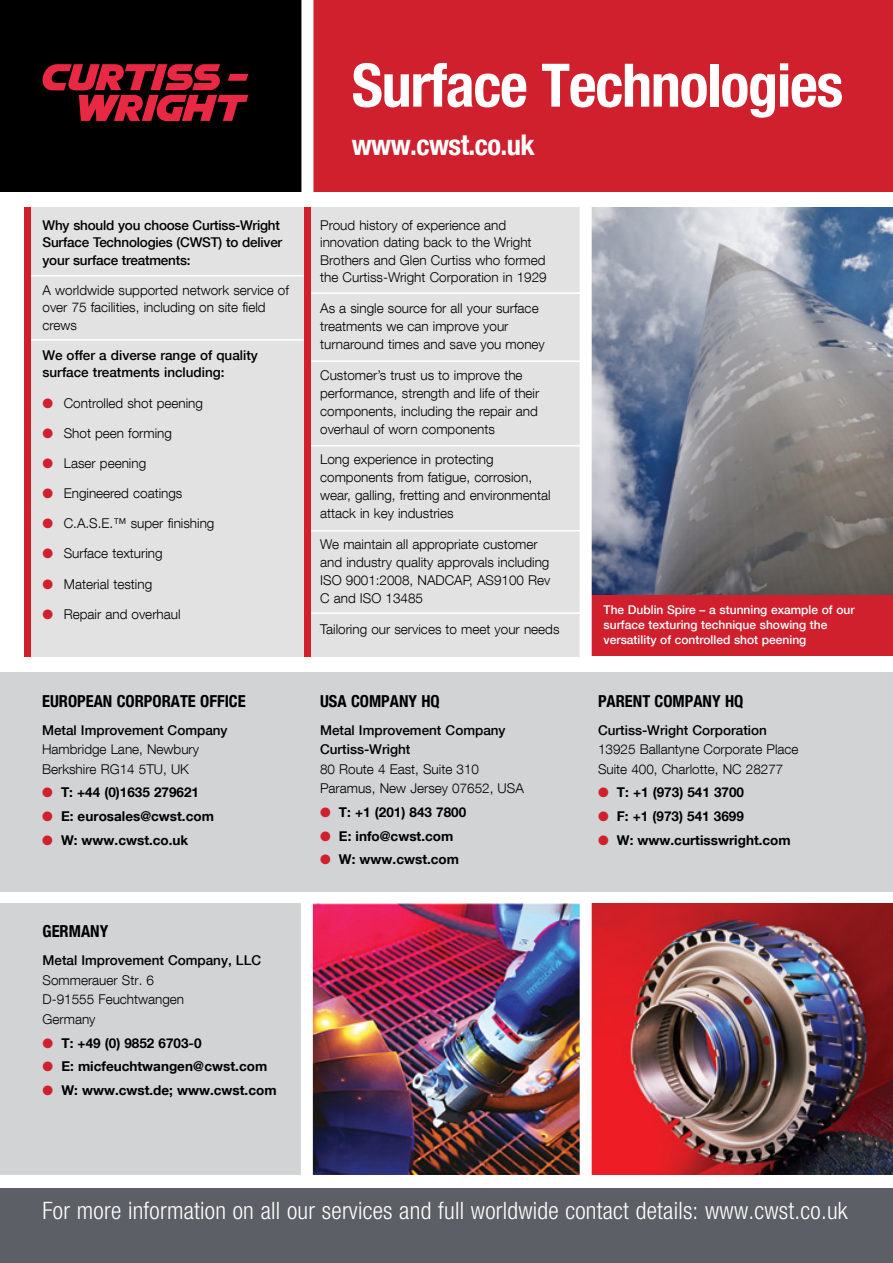
<style>
.page{position:relative;width:893px;height:1263px;background:#fff}
.page>*{position:absolute;margin:0;border:0;box-sizing:border-box;transform-origin:0 0}
.t1{font:700 condensed 60px "Helvetica Neue LT Com";letter-spacing:-.02em;color:#fff}
.t2{font:700 condensed 28.5px "Helvetica Neue LT Com";letter-spacing:-.02em;color:#fff}
.t3{font:300 condensed 24px "Helvetica Neue LT Com";letter-spacing:.01em;color:#fff}
.t4{font:700 condensed 16.5px "Helvetica Neue LT Com";color:#000}
.t5{font:300 13.5px/18px "Helvetica Neue LT Com";color:#000}
.t6{font:500 13.5px/17.4px "Helvetica Neue LT Com";color:#000}
.t7{font:700 13.5px "Helvetica Neue LT Com";color:#000}
.t8{font:500 12px/15px "Helvetica Neue LT Com";color:#fff}
.s1{color:#d0202e}
</style>
<div class="page">
<div style="left:0;top:903px;width:307px;height:271px;background:#d1d3d4"></div>
<img style="left:313px;top:903px;width:580px;height:271px">
<div style="left:0;top:1188px;width:893px;height:75px;background:#5c5f65"></div>
<img style="left:592px;top:207px;width:301px;height:388px">
<div style="left:0;top:672px;width:893px;height:219px;background:#d1d3d4"></div>
<div style="left:313px;top:0;width:580px;height:191px;background:#d0202e"></div>
<div style="left:0;top:0;width:307px;height:191px;background:#000"></div>
<svg style="left:43px;top:64px;width:205px;height:57px"></svg>
<div style="left:301px;top:0;width:12px;height:192px;background:#fff"></div>
<div style="left:301px;top:894px;width:12px;height:289px;background:#fff"></div>
<div style="left:580px;top:894px;width:12px;height:289px;background:#fff"></div>
<div style="left:25px;top:207px;width:561px;height:449px;background:#e2e2e3"></div>
<div style="left:586px;top:595px;width:307px;height:61px;background:#d0202e"></div>
<hr style="left:27px;top:275px;width:282px;height:1px;background:#fff">
<hr style="left:306px;top:292px;width:283px;height:2px;background:#fff">
<hr style="left:306px;top:360px;width:283px;height:2px;background:#fff">
<hr style="left:306px;top:445px;width:283px;height:1px;background:#fff">
<hr style="left:306px;top:530px;width:283px;height:1px;background:#fff">
<hr style="left:306px;top:612px;width:283px;height:2px;background:#fff">
<hr style="left:27px;top:339px;width:282px;height:2px;background:#fff">
<div style="left:24px;top:207px;width:7px;height:449px;background:#d0202e"></div>
<div style="left:304px;top:207px;width:6px;height:449px;background:#d0202e"></div>
<div style="left:580px;top:197px;width:12px;height:468px;background:#fff"></div>
<h1 class="t1" style="left:352px;top:49px;width:493px">Surface Technologies</h1>
<h2 class="t2" style="left:352px;top:128px;width:185px">www.cwst.co.uk</h2>
<p class="t6" style="left:43px;top:216px;width:241px">Why should you choose Curtiss-Wright<br>Surface Technologies (CWST) to deliver your surface treatments:</p>
<p class="t5" style="left:43px;top:281px;width:248px;line-height:17.4px">A worldwide supported network service of over 75 facilities, including on site field crews</p>
<p class="t6" style="left:43px;top:346px;width:217px">We offer a diverse range of quality surface treatments including:</p>
<p class="t5" style="left:43px;top:393px;width:162px"><span class="s1">●</span> Controlled shot peening</p>
<p class="t5" style="left:43px;top:424px;width:131px"><span class="s1">●</span> Shot peen forming</p>
<p class="t5" style="left:43px;top:454px;width:105px"><span class="s1">●</span> Laser peening</p>
<p class="t5" style="left:43px;top:484px;width:141px"><span class="s1">●</span> Engineered coatings</p>
<p class="t5" style="left:43px;top:514px;width:173px"><span class="s1">●</span> C.A.S.E.™ super finishing</p>
<p class="t5" style="left:43px;top:544px;width:122px"><span class="s1">●</span> Surface texturing</p>
<p class="t5" style="left:43px;top:574px;width:111px"><span class="s1">●</span> Material testing</p>
<p class="t5" style="left:43px;top:605px;width:140px"><span class="s1">●</span> Repair and overhaul</p>
<p class="t8" style="left:604px;top:602px;width:252px">The Dublin Spire – a stunning example of our surface texturing technique showing the versatility of controlled shot peening</p>
<p class="t5" style="left:320px;top:216px;width:228px;line-height:17.4px">Proud history of experience and innovation dating back to the Wright Brothers and Glen Curtiss who formed the Curtiss-Wright Corporation in 1929</p>
<p class="t5" style="left:320px;top:299px;width:226px">As a single source for all your surface treatments we can improve your turnaround times and save you money</p>
<p class="t5" style="left:320px;top:366px;width:221px">Customer’s trust us to improve the performance, strength and life of their components, including the repair and overhaul of worn components</p>
<p class="t5" style="left:320px;top:450px;width:232px">Long experience in protecting components from fatigue, corrosion, wear, galling, fretting and environmental attack in key industries</p>
<p class="t5" style="left:320px;top:535px;width:232px">We maintain all appropriate customer and industry quality approvals including<br>ISO 9001:2008, NADCAP, AS9100 Rev<br>C and ISO 13485</p>
<p class="t5" style="left:320px;top:620px;width:241px">Tailoring our services to meet your needs</p>
<p class="t4" style="left:42px;top:691px;width:205px">EUROPEAN CORPORATE OFFICE</p>
<p class="t6" style="left:42px;top:721px;width:187px">Metal Improvement Company</p>
<p class="t5" style="left:42px;top:739px;width:159px;line-height:19.5px">Hambridge Lane, Newbury<br>Berkshire RG14 5TU, UK</p>
<p class="t7" style="left:42px;top:784px;width:158px"><span class="s1">●</span> T: +44 (0)1635 279621</p>
<p class="t7" style="left:42px;top:808px;width:173px"><span class="s1">●</span> E: eurosales@cwst.com</p>
<p class="t7" style="left:42px;top:831px;width:148px"><span class="s1">●</span> W: www.cwst.co.uk</p>
<p class="t4" style="left:43px;top:922px;width:67px">GERMANY</p>
<p class="t6" style="left:43px;top:952px;width:220px">Metal Improvement Company, LLC</p>
<p class="t5" style="left:43px;top:970px;width:143px;line-height:19.5px">Sommerauer Str. 6<br>D-91555 Feuchtwangen<br>Germany</p>
<p class="t7" style="left:43px;top:1034px;width:161px"><span class="s1">●</span> T: +49 (0) 9852 6703-0</p>
<p class="t7" style="left:43px;top:1058px;width:226px"><span class="s1">●</span> E: micfeuchtwangen@cwst.com</p>
<p class="t7" style="left:43px;top:1082px;width:236px"><span class="s1">●</span> W: www.cwst.de; www.cwst.com</p>
<p class="t4" style="left:320px;top:691px;width:121px">USA COMPANY HQ</p>
<p class="t6" style="left:320px;top:720px;width:187px;line-height:19.5px">Metal Improvement Company<br>Curtiss-Wright</p>
<p class="t5" style="left:320px;top:759px;width:205px;line-height:19.5px">80 Route 4 East, Suite 310<br>Paramus, New Jersey 07652, USA</p>
<p class="t7" style="left:320px;top:803px;width:148px"><span class="s1">●</span> T: +1 (201) 843 7800</p>
<p class="t7" style="left:320px;top:827px;width:135px"><span class="s1">●</span> E: info@cwst.com</p>
<p class="t7" style="left:320px;top:851px;width:140px"><span class="s1">●</span> W: www.cwst.com</p>
<p class="t4" style="left:598px;top:691px;width:147px">PARENT COMPANY HQ</p>
<p class="t6" style="left:598px;top:721px;width:170px">Curtiss-Wright Corporation</p>
<p class="t5" style="left:598px;top:739px;width:202px;line-height:19.5px">13925 Ballantyne Corporate Place<br>Suite 400, Charlotte, NC 28277</p>
<p class="t7" style="left:598px;top:784px;width:148px"><span class="s1">●</span> T: +1 (973) 541 3700</p>
<p class="t7" style="left:598px;top:808px;width:147px"><span class="s1">●</span> F: +1 (973) 541 3699</p>
<p class="t7" style="left:598px;top:831px;width:194px"><span class="s1">●</span> W: www.curtisswright.com</p>
<h3 class="t3" style="left:43px;top:1197px;width:807px">For more information on all our services and full worldwide contact details: www.cwst.co.uk</h3>
</div>
